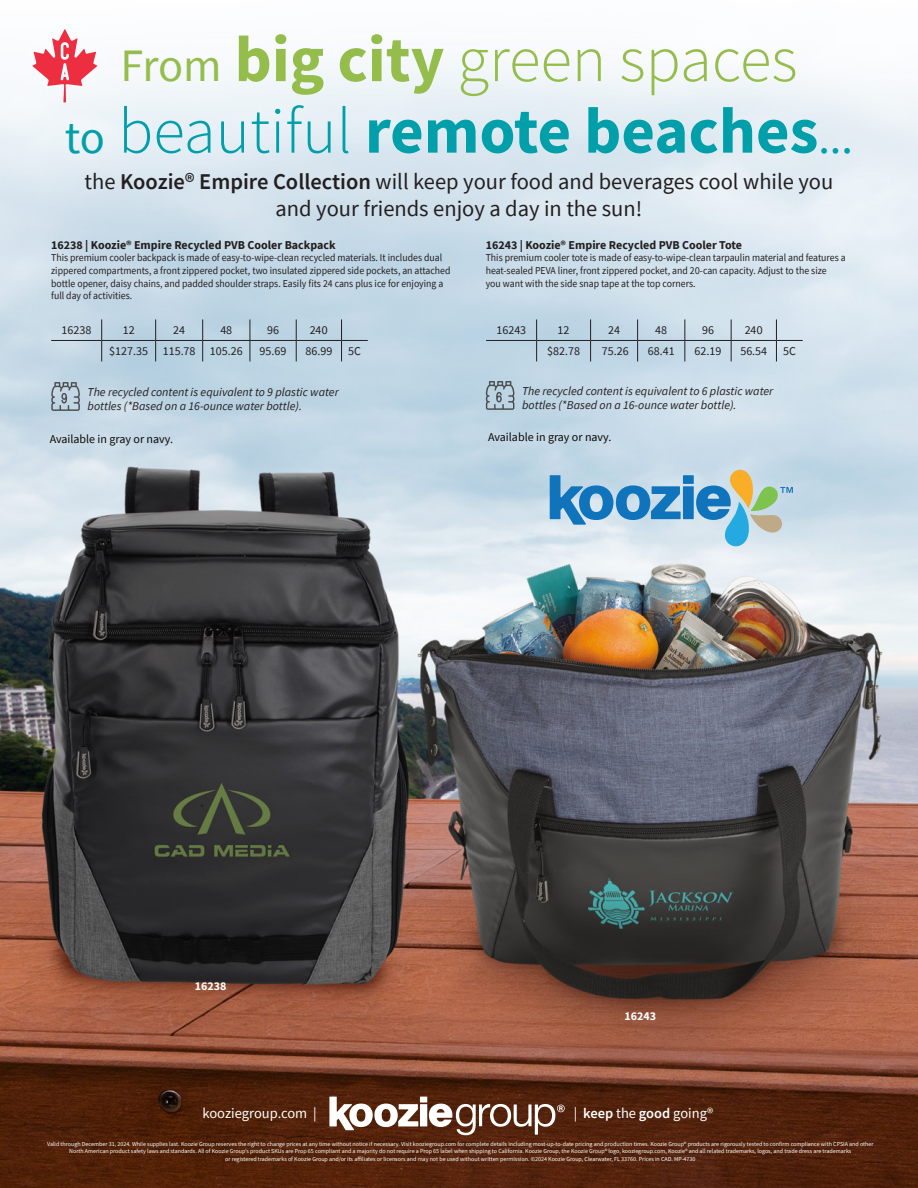
<style>
.page{position:relative;width:918px;height:1188px;background:#fff}
.page>*{position:absolute;margin:0;border:0;box-sizing:border-box;transform-origin:0 0}
.t1{font:700 64.95px "Source Sans Pro";color:#009faa}
.t2{font:300 64.95px "Source Sans Pro";color:#94bd4c}
.t3{font:22.5px/27px "Source Sans Pro";color:#231f20;text-align:center}
.t4{font:14.55px "Source Sans Pro";color:#fff}
.t5{font:italic 12px/14.4px "Source Sans Pro";color:#231f20}
.t6{font:12px "Source Sans Pro";color:#231f20}
.t7{font:700 12px "Source Sans Pro";color:#231f20}
.Romance_Copy{font:12px "Source Sans Pro";color:#0c0806}
.t8{font:700 12px "Source Sans Pro";color:#fff}
.Romance_Copy-2{font:10.5px/12.6px "Source Sans Pro";color:#231f20;scale:.93 1}
.t9{font:6px "Source Sans Pro";color:#fff}
.s1{font-weight:400;font-size:46.35px}
.s2{font-weight:700}
.s3{font-weight:300}
.s4{font-weight:600}
</style>
<div class="page">
<img style="left:0;top:59px;width:918px;height:1129px">
<svg style="left:32px;top:29px;width:65px;height:73px"></svg>
<div style="left:420px;top:1104px;width:7px;height:22px;background:#fff"></div>
<div style="left:420px;top:1097px;width:7px;height:6px;background:#fff"></div>
<svg style="left:329px;top:1097px;width:89px;height:33px"></svg>
<svg style="left:429px;top:1104px;width:136px;height:31px"></svg>
<hr style="left:51px;top:340px;width:51px;height:1px;background:#231f20">
<hr style="left:102px;top:340px;width:54px;height:1px;background:#231f20">
<svg style="left:101px;top:319px;width:1px;height:42px"></svg>
<hr style="left:156px;top:340px;width:47px;height:1px;background:#231f20">
<svg style="left:155px;top:319px;width:1px;height:42px"></svg>
<hr style="left:203px;top:340px;width:47px;height:1px;background:#231f20">
<svg style="left:202px;top:319px;width:1px;height:42px"></svg>
<hr style="left:250px;top:340px;width:46px;height:1px;background:#231f20">
<svg style="left:250px;top:319px;width:1px;height:42px"></svg>
<hr style="left:296px;top:340px;width:46px;height:1px;background:#231f20">
<svg style="left:296px;top:319px;width:1px;height:42px"></svg>
<svg style="left:341px;top:319px;width:27px;height:42px"></svg>
<svg style="left:51px;top:382px;width:29px;height:29px"></svg>
<hr style="left:486px;top:340px;width:51px;height:1px;background:#231f20">
<hr style="left:537px;top:340px;width:54px;height:1px;background:#231f20">
<svg style="left:536px;top:319px;width:1px;height:42px"></svg>
<hr style="left:591px;top:340px;width:47px;height:1px;background:#231f20">
<svg style="left:590px;top:319px;width:1px;height:42px"></svg>
<hr style="left:638px;top:340px;width:47px;height:1px;background:#231f20">
<svg style="left:637px;top:319px;width:1px;height:42px"></svg>
<hr style="left:685px;top:340px;width:46px;height:1px;background:#231f20">
<svg style="left:684px;top:319px;width:1px;height:42px"></svg>
<hr style="left:731px;top:340px;width:45px;height:1px;background:#231f20">
<svg style="left:731px;top:319px;width:1px;height:42px"></svg>
<svg style="left:776px;top:319px;width:27px;height:42px"></svg>
<svg style="left:486px;top:381px;width:29px;height:29px"></svg>
<div style="left:683px;top:486px;width:11px;height:33px;background:#1074bc"></div>
<div style="left:683px;top:475px;width:11px;height:9px;background:#1074bc"></div>
<svg style="left:550px;top:475px;width:131px;height:50px;background:#71aad3"></svg>
<svg style="left:696px;top:470px;width:97px;height:77px;background:#a7c6c8"></svg>
<p class="t2" style="left:120px;top:20px;width:679px"><span class="s1">From</span> <span class="s2">big city</span> green spaces</p>
<p class="t1" style="left:65px;top:87px;width:790px"><span class="s1">to</span> <span class="s3">beautiful</span> remote beaches<span class="s1">...</span></p>
<p class="t3" style="left:85px;top:168px;width:750px">the <span class="s4">Koozie® Empire Collection</span> will keep your food and beverages cool while you and your friends enjoy a day in the sun!</p>
<p class="t7" style="left:51px;top:237px;width:286px">16238 | Koozie® Empire Recycled PVB Cooler Backpack</p>
<p class="Romance_Copy-2" style="left:51px;top:252px;width:431px">This premium cooler backpack is made of easy-to-wipe-clean recycled materials. It includes dual zippered compartments, a front zippered pocket, two insulated zippered side pockets, an attached bottle opener, daisy chains, and padded shoulder straps. Easily fits 24 cans plus ice for enjoying a full day of activities.</p>
<p class="t6" style="left:62px;top:323px;width:31px">16238</p>
<p class="t6" style="left:123px;top:323px;width:13px">12</p>
<p class="t6" style="left:173px;top:323px;width:13px">24</p>
<p class="t6" style="left:220px;top:323px;width:13px">48</p>
<p class="t6" style="left:267px;top:323px;width:13px">96</p>
<p class="t6" style="left:310px;top:323px;width:20px">240</p>
<p class="t6" style="left:109px;top:344px;width:40px">$127.35</p>
<p class="t6" style="left:163px;top:344px;width:34px">115.78</p>
<p class="t6" style="left:210px;top:344px;width:34px">105.26</p>
<p class="t6" style="left:260px;top:344px;width:28px">95.69</p>
<p class="t6" style="left:305px;top:344px;width:28px">86.99</p>
<p class="t6" style="left:348px;top:344px;width:14px">5C</p>
<p class="t7" style="left:486px;top:237px;width:258px">16243 | Koozie® Empire Recycled PVB Cooler Tote</p>
<p class="Romance_Copy-2" style="left:486px;top:252px;width:389px">This premium cooler tote is made of easy-to-wipe-clean tarpaulin material and features a</p>
<p class="Romance_Copy-2" style="left:486px;top:264px;width:368px">heat-sealed PEVA liner, front zippered pocket, and 20-can capacity. Adjust to the size</p>
<p class="Romance_Copy-2" style="left:486px;top:277px;width:227px">you want with the side snap tape at the top corners.</p>
<p class="t6" style="left:496px;top:323px;width:31px">16243</p>
<p class="t6" style="left:558px;top:323px;width:13px">12</p>
<p class="t6" style="left:608px;top:323px;width:13px">24</p>
<p class="t6" style="left:655px;top:323px;width:13px">48</p>
<p class="t6" style="left:702px;top:323px;width:13px">96</p>
<p class="t6" style="left:745px;top:323px;width:20px">240</p>
<p class="t6" style="left:547px;top:344px;width:34px">$82.78</p>
<p class="t6" style="left:602px;top:344px;width:28px">75.26</p>
<p class="t6" style="left:648px;top:344px;width:28px">68.41</p>
<p class="t6" style="left:695px;top:344px;width:28px">62.19</p>
<p class="t6" style="left:740px;top:344px;width:28px">56.54</p>
<p class="t6" style="left:783px;top:344px;width:14px">5C</p>
<p class="t5" style="left:88px;top:384px;width:253px">The recycled content is equivalent to 9 plastic water bottles (*Based on a 16-ounce water bottle).</p>
<p class="t5" style="left:522px;top:383px;width:253px">The recycled content is equivalent to 6 plastic water bottles (*Based on a 16-ounce water bottle).</p>
<p class="Romance_Copy" style="left:50px;top:432px;width:125px">Available in gray or navy.</p>
<p class="Romance_Copy" style="left:488px;top:429px;width:125px">Available in gray or navy.</p>
<p class="t8" style="left:195px;top:978px;width:33px">16238</p>
<p class="t8" style="left:625px;top:1008px;width:33px">16243</p>
<p class="t4" style="left:203px;top:1104px;width:116px">kooziegroup.com |</p>
<p class="t4" style="left:574px;top:1104px;width:141px">| <span class="s4">keep</span> the <span class="s4">good</span> going®</p>
<p class="t9" style="left:47px;top:1140px;width:828px">Valid through December 31, 2024. While supplies last. Koozie Group reserves the right to change prices at any time without notice if necessary. Visit kooziegroup.com for complete details including most-up-to-date pricing and production times. Koozie Group® products are rigorously tested to confirm compliance with CPSIA and other</p>
<p class="t9" style="left:69px;top:1147px;width:784px">North American product safety laws and standards. All of Koozie Group’s product SKUs are Prop 65 compliant and a majority do not require a Prop 65 label when shipping to California. Koozie Group, the Koozie Group® logo, kooziegroup.com, Koozie® and all related trademarks, logos, and trade dress are trademarks</p>
<p class="t9" style="left:225px;top:1155px;width:472px">or registered trademarks of Koozie Group and/or its affiliates or licensors and may not be used without written permission. ©2024 Koozie Group, Clearwater, FL 33760. Prices in CAD. MP-4730</p>
</div>
